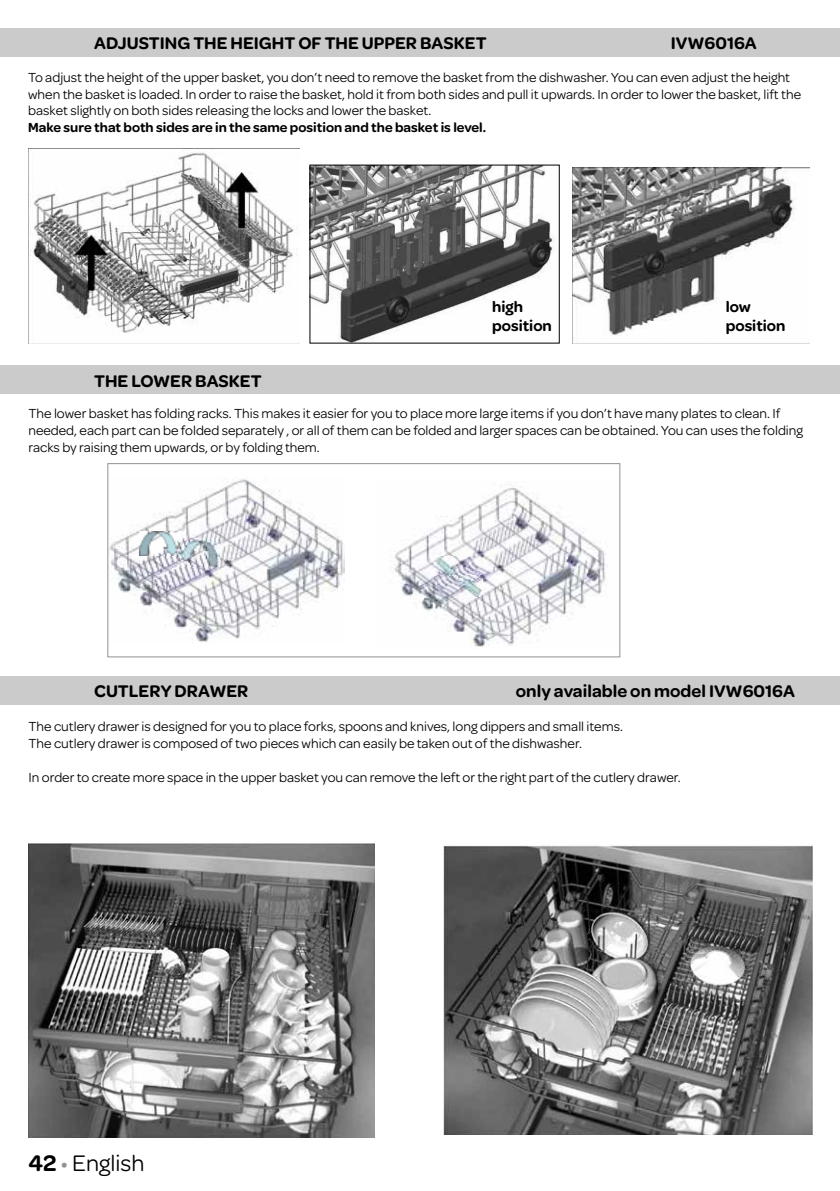
<style>
.page{position:relative;width:840px;height:1191px;background:#fff}
.page>*{position:absolute;margin:0;border:0;box-sizing:border-box;transform-origin:0 0}
.t1{font:24px "Omnes";color:#000}
.t2{font:600 18px "Omnes";color:#000}
.t3{font:600 16px/19.2px "Omnes";color:#000}
.t4{font:14px/16.8px "Omnes";color:#000}
.t5{font:600 14px "Omnes";color:#000}
.s1{font-weight:600}
.s2{color:#929292}
</style>
<div class="page">
<img style="left:28px;top:844px;width:346px;height:293px">
<img style="left:443px;top:845px;width:369px;height:289px">
<img style="left:311px;top:167px;width:244px;height:174px">
<img style="left:572px;top:167px;width:236px;height:177px">
<img style="left:30px;top:150px;width:268px;height:183px">
<div style="left:0;top:28px;width:839px;height:29px;background:#cbcbcb"></div>
<div style="left:0;top:366px;width:839px;height:28px;background:#cbcbcb"></div>
<img style="left:109px;top:477px;width:235px;height:165px">
<svg style="left:197px;top:628px;width:9px;height:7px"></svg>
<svg style="left:121px;top:579px;width:8px;height:7px"></svg>
<svg style="left:143px;top:593px;width:7px;height:6px"></svg>
<svg style="left:176px;top:614px;width:8px;height:7px"></svg>
<svg style="left:113px;top:481px;width:230px;height:82px"></svg>
<img style="left:139px;top:532px;width:41px;height:23px">
<img style="left:177px;top:539px;width:43px;height:28px">
<img style="left:394px;top:483px;width:213px;height:164px">
<img style="left:434px;top:556px;width:23px;height:22px">
<img style="left:459px;top:575px;width:23px;height:21px">
<div style="left:107px;top:463px;width:513px;height:194px;border:1px solid #929292"></div>
<div style="left:0;top:676px;width:839px;height:28px;background:#cbcbcb"></div>
<p class="t2" style="left:94px;top:31px;width:394px">ADJUSTING THE HEIGHT OF THE UPPER BASKET</p>
<p class="t2" style="left:670px;top:31px;width:87px">IVW6016A</p>
<p class="t4" style="left:28px;top:68px;width:774px">To adjust the height of the upper basket, you don’t need to remove the basket from the dishwasher. You can even adjust the height when the basket is loaded. In order to raise the basket, hold it from both sides and pull it upwards. In order to lower the basket, lift the basket slightly on both sides releasing the locks and lower the basket.</p>
<p class="t5" style="left:28px;top:118px;width:459px">Make sure that both sides are in the same position and the basket is level.</p>
<p class="t2" style="left:94px;top:368px;width:169px">THE LOWER BASKET</p>
<p class="t3" style="left:492px;top:296px;width:61px">high position</p>
<p class="t3" style="left:725px;top:296px;width:61px">low position</p>
<p class="t4" style="left:28px;top:404px;width:775px">The lower basket has folding racks. This makes it easier for you to place more large items if you don’t have many plates to clean. If needed, each part can be folded separately , or all of them can be folded and larger spaces can be obtained. You can uses the folding racks by raising them upwards, or by folding them.</p>
<p class="t2" style="left:94px;top:678px;width:156px">CUTLERY DRAWER</p>
<p class="t2" style="left:515px;top:678px;width:280px">only available on model IVW6016A</p>
<p class="t4" style="left:28px;top:717px;width:595px">The cutlery drawer is designed for you to place forks, spoons and knives, long dippers and small items.<br>The cutlery drawer is composed of two pieces which can easily be taken out of the dishwasher.</p>
<p class="t4" style="left:28px;top:768px;width:653px">In order to create more space in the upper basket you can remove the left or the right part of the cutlery drawer.</p>
<h1 class="t1" style="left:28px;top:1146px;width:118px"><span class="s1">42</span> <span class="s2">•</span> English</h1>
</div>
